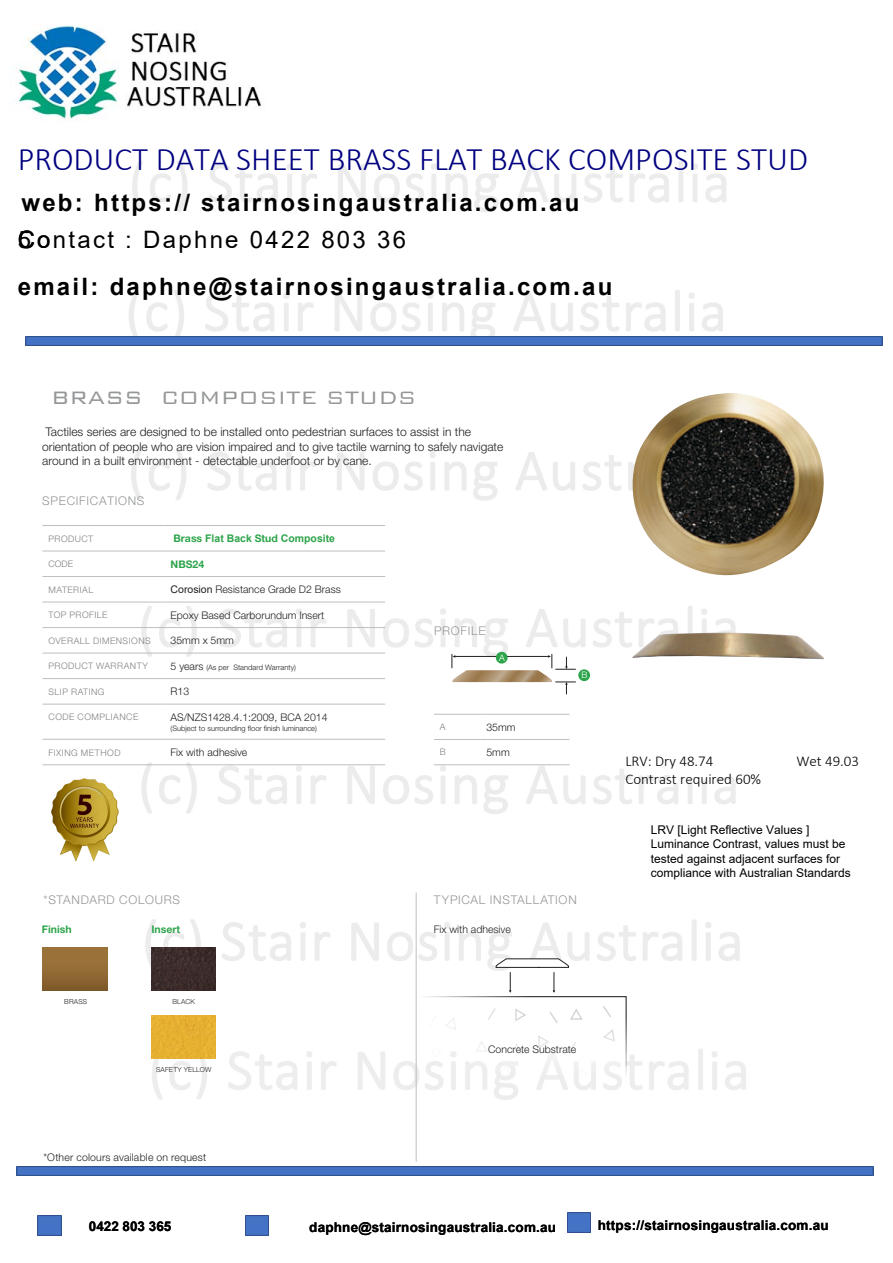
<style>
.page{position:relative;width:893px;height:1263px;background:#fff}
.page>*{position:absolute;margin:0;border:0;box-sizing:border-box;transform-origin:0 0}
.t1{font:300 33px "Calibri";color:#000080}
.t2{font:700 24px/36.3px "Arial";letter-spacing:.095em;color:#000}
.t3{font:300 24px "Bank Gothic BT";color:#949698}
.t4{font:24px "Arial";color:#000}
.t5{font:300 15px "Calibri";color:#000}
.t6{font:700 13.5px "Arial";letter-spacing:.015em;color:#000}
.t7{font:300 12px/14.4px "Helvetica Neue";color:#231f20}
.t8{font:12px/14.4px "Arial";color:#000}
.t9{font:300 12px "Helvetica Neue";letter-spacing:.06em;color:#949698}
.t10{font:300 10.5px "Helvetica Neue";color:#231f20}
.t11{font:300 10.5px "Helvetica Neue";letter-spacing:.02em;color:#231f20}
.t12{font:700 10.5px "Arial";color:#2ca44a}
.t13{font:700 10.5px "Helvetica Neue";color:#2ca44a}
.t14{font:300 9px "Helvetica Neue";letter-spacing:.055em;color:#808285}
.t15{font:300 9px "Helvetica Neue";color:#fff}
.t16{font:300 7.5px "Helvetica Neue";color:#231f20}
.t17{font:300 6.9px "Helvetica Neue";letter-spacing:.025em;color:#231f20}
.s1{font-style:inherit}
.s2{font-weight:400}
.s3{font-family:"Helvetica Neue"}
.s4{font-family:"Arial";font-weight:400}
.s5{font-size:10.5px}
</style>
<div class="page">
<img style="left:89px;top:161px;width:715px;height:976px">
<hr style="left:43px;top:525px;width:122px;height:1px;background:#bcbec0">
<hr style="left:165px;top:525px;width:220px;height:1px;background:#bcbec0">
<hr style="left:43px;top:551px;width:122px;height:1px;background:#bcbec0">
<hr style="left:165px;top:551px;width:220px;height:1px;background:#bcbec0">
<hr style="left:43px;top:576px;width:122px;height:1px;background:#bcbec0">
<hr style="left:165px;top:576px;width:220px;height:1px;background:#bcbec0">
<hr style="left:43px;top:602px;width:122px;height:1px;background:#bcbec0">
<hr style="left:165px;top:602px;width:220px;height:1px;background:#bcbec0">
<hr style="left:43px;top:627px;width:122px;height:1px;background:#bcbec0">
<hr style="left:165px;top:627px;width:220px;height:1px;background:#bcbec0">
<hr style="left:43px;top:653px;width:122px;height:1px;background:#bcbec0">
<hr style="left:165px;top:653px;width:220px;height:1px;background:#bcbec0">
<hr style="left:43px;top:678px;width:122px;height:1px;background:#bcbec0">
<hr style="left:165px;top:678px;width:220px;height:1px;background:#bcbec0">
<hr style="left:43px;top:704px;width:122px;height:1px;background:#bcbec0">
<hr style="left:165px;top:704px;width:220px;height:1px;background:#bcbec0">
<hr style="left:43px;top:739px;width:122px;height:1px;background:#bcbec0">
<hr style="left:165px;top:739px;width:220px;height:1px;background:#bcbec0">
<hr style="left:43px;top:764px;width:122px;height:1px;background:#bcbec0">
<hr style="left:165px;top:764px;width:220px;height:1px;background:#bcbec0">
<hr style="left:416px;top:892px;width:1px;height:270px;background:#bcbec0">
<svg style="left:668px;top:686px;width:99px;height:98px"></svg>
<img style="left:631px;top:393px;width:193px;height:182px">
<div style="left:151px;top:1015px;width:65px;height:44px;background:#e6b031"></div>
<img style="left:151px;top:947px;width:65px;height:44px">
<div style="left:43px;top:947px;width:64px;height:44px;background:linear-gradient(to bottom,#a2783e,#825c2b)"></div>
<img style="left:632px;top:633px;width:192px;height:26px">
<hr style="left:434px;top:714px;width:46px;height:1px;background:#bcbec0">
<hr style="left:480px;top:714px;width:89px;height:1px;background:#bcbec0">
<hr style="left:434px;top:739px;width:46px;height:1px;background:#bcbec0">
<hr style="left:480px;top:739px;width:89px;height:1px;background:#bcbec0">
<hr style="left:434px;top:764px;width:46px;height:1px;background:#bcbec0">
<hr style="left:480px;top:764px;width:89px;height:1px;background:#bcbec0">
<div style="left:496px;top:652px;width:12px;height:11px;background:#2ca44a;border-radius:50%"></div>
<div style="left:578px;top:669px;width:12px;height:12px;background:#2ca44a;border-radius:50%"></div>
<svg style="left:401px;top:959px;width:226px;height:143px"></svg>
<svg style="left:452px;top:654px;width:123px;height:40px"></svg>
<img style="left:51px;top:777px;width:70px;height:89px">
<img style="left:17px;top:1166px;width:857px;height:9px">
<img style="left:245px;top:1216px;width:24px;height:19px">
<img style="left:567px;top:1213px;width:24px;height:19px">
<img style="left:38px;top:1216px;width:24px;height:19px">
<img style="left:26px;top:336px;width:856px;height:9px">
<img style="left:15px;top:25px;width:246px;height:97px">
<h1 class="t1" style="left:18px;top:139px;width:792px">PRODUCT DATA SHEET BRASS FLAT BACK COMPOSITE STUD</h1>
<h2 class="t2" style="left:18px;top:185px;width:563px">web: https:// stairnosing<span class="s1">australia</span>.com.au<br><span class="s2">5C ntact : Daphne 0422 803 36</span></h2>
<h2 class="t4" style="left:37px;top:223px;width:15px">o</h2>
<h2 class="t2" style="left:18px;top:269px;width:596px">email: daphne@stairnosingaustralia.com.au</h2>
<p class="t3" style="left:51px;top:385px;width:367px">BRASS COMPOSITE STUDS</p>
<p class="t7" style="left:42px;top:425px;width:463px">Tactiles series are designed to be installed onto pedestrian surfaces to assist in the orientation of people who are vision impaired and to give tactile warning to safely navigate around in a built environment - detectable underfoot or by cane.</p>
<p class="t9" style="left:42px;top:493px;width:104px">SPECIFICATIONS</p>
<p class="t14" style="left:49px;top:533px;width:46px">PRODUCT</p>
<p class="t12" style="left:173px;top:531px;width:163px"><span class="s3">Brass</span> Flat Back <span class="s3">Stud</span> Composite</p>
<p class="t14" style="left:49px;top:559px;width:26px">CODE</p>
<p class="t13" style="left:171px;top:558px;width:35px">NBS24</p>
<p class="t14" style="left:49px;top:584px;width:46px">MATERIAL</p>
<p class="t10" style="left:171px;top:583px;width:172px"><span class="s4">Corosion</span> Resistance Grade D2 Brass</p>
<p class="t14" style="left:49px;top:610px;width:61px">TOP PROFILE</p>
<p class="t10" style="left:171px;top:609px;width:155px">Epoxy Based Carborundum Insert</p>
<p class="t14" style="left:49px;top:635px;width:104px">OVERALL DIMENSIONS</p>
<p class="t10" style="left:171px;top:634px;width:65px">35mm x 5mm</p>
<p class="t14" style="left:49px;top:661px;width:101px">PRODUCT WARRANTY</p>
<p class="t16" style="left:171px;top:663px;width:127px"><span class="s5">5 years</span> (As per Standard Warranty)</p>
<p class="t14" style="left:49px;top:686px;width:58px">SLIP RATING</p>
<p class="t10" style="left:171px;top:685px;width:20px">R13</p>
<p class="t14" style="left:49px;top:711px;width:91px">CODE COMPLIANCE</p>
<p class="t10" style="left:171px;top:711px;width:159px">AS/NZS1428.4.1:2009, BCA 2014</p>
<p class="t16" style="left:171px;top:723px;width:148px">(Subject to surrounding floor finish luminance)</p>
<p class="t14" style="left:49px;top:747px;width:73px">FIXING METHOD</p>
<p class="t10" style="left:171px;top:746px;width:78px">Fix with adhesive</p>
<p class="t9" style="left:434px;top:623px;width:53px">PROFILE</p>
<p class="t15" style="left:499px;top:652px;width:7px">A</p>
<p class="t14" style="left:440px;top:721px;width:7px">A</p>
<p class="t10" style="left:486px;top:721px;width:31px">35mm</p>
<p class="t14" style="left:440px;top:746px;width:8px">B</p>
<p class="t10" style="left:486px;top:746px;width:25px">5mm</p>
<p class="t15" style="left:581px;top:669px;width:7px">B</p>
<p class="t9" style="left:44px;top:892px;width:138px">*STANDARD COLOURS</p>
<p class="t13" style="left:42px;top:923px;width:31px">Finish</p>
<p class="t17" style="left:64px;top:997px;width:25px">BRASS</p>
<p class="t13" style="left:151px;top:923px;width:30px">Insert</p>
<p class="t17" style="left:172px;top:997px;width:24px">BLACK</p>
<p class="t17" style="left:156px;top:1065px;width:57px">SAFETY YELLOW</p>
<p class="t11" style="left:44px;top:1151px;width:164px">*Other colours available on request</p>
<p class="t9" style="left:434px;top:892px;width:144px">TYPICAL INSTALLATION</p>
<p class="t10" style="left:434px;top:923px;width:78px">Fix with adhesive</p>
<p class="t10" style="left:488px;top:1043px;width:90px">Concrete Substrate</p>
<p class="t5" style="left:625px;top:751px;width:89px">LRV: Dry 48.74</p>
<p class="t5" style="left:796px;top:752px;width:64px">Wet 49.03</p>
<p class="t5" style="left:625px;top:770px;width:137px">Contrast required 60%</p>
<p class="t8" style="left:651px;top:822px;width:202px">LRV [Light Reflective Values ] Luminance Contrast, values must be tested against adjacent surfaces for compliance with Australian Standards</p>
<p class="t6" style="left:89px;top:1216px;width:84px">0422 803 365</p>
<p class="t6" style="left:309px;top:1217px;width:248px">daphne@stairnosingaustralia.com.au</p>
<p class="t6" style="left:598px;top:1215px;width:232px">https://stairnosingaustralia.com.au</p>
</div>
